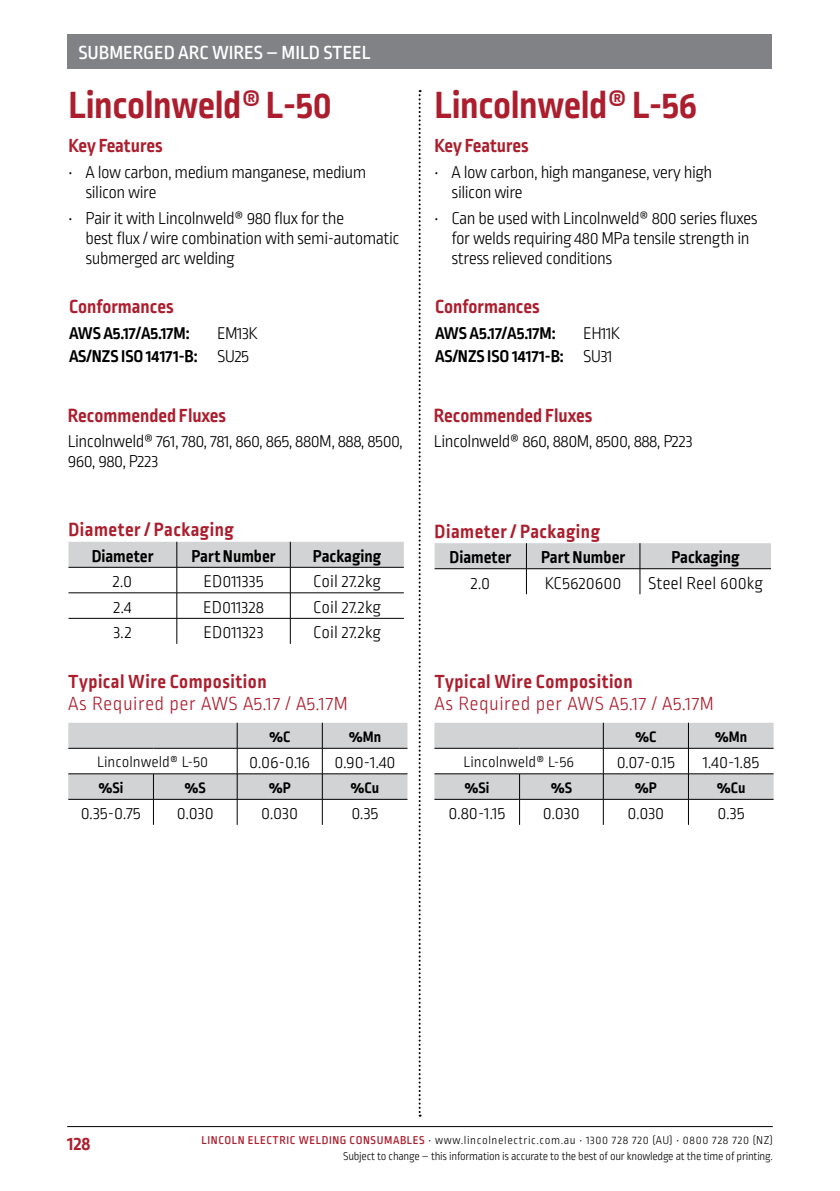
<style>
.page{position:relative;width:840px;height:1191px;background:#fff}
.page>*{position:absolute;margin:0;border:0;box-sizing:border-box;transform-origin:0 0}
.t1{font:700 40px "Ropa Sans Pro";letter-spacing:-.01em;color:#ac1e2d}
.t2{font:700 20px "Ropa Sans Pro";color:#ac1e2d}
.t3{font:700 20px "Ropa Sans Pro";letter-spacing:.025em;color:#ac1e2d}
.t4{font:300 20px "Ropa Sans Pro";letter-spacing:.025em;color:#ac1e2d}
.t5{font:500 20px "Ropa Sans Pro";color:#fff}
.t6{font:300 18px/20px "Ropa Sans Pro";letter-spacing:-.03em;color:#000}
.t7{font:700 18px/23.6px "Ropa Sans Pro";color:#000}
.t8{font:300 18px "Ropa Sans Pro";color:#000}
.t9{font:300 16px "Ropa Sans Pro";color:#000}
.t10{font:700 16px "Ropa Sans Pro";color:#000}
.t11{font:300 12px/16px "Ropa Sans Pro";letter-spacing:-.02em;color:#000;text-align:right}
.s1{font-weight:300}
.s2{font-weight:500;color:#ac1e2d}
</style>
<div class="page">
<hr style="left:67px;top:1126px;width:705px;height:1px;background:#000">
<svg style="left:68px;top:542px;width:335px;height:102px"></svg>
<svg style="left:434px;top:543px;width:336px;height:51px"></svg>
<svg style="left:68px;top:723px;width:339px;height:102px"></svg>
<svg style="left:434px;top:723px;width:339px;height:102px"></svg>
<svg style="left:418px;top:90px;width:2px;height:1026px"></svg>
<div style="left:67px;top:34px;width:704px;height:34px;background:#808285"></div>
<p class="t5" style="left:78px;top:41px;width:294px">SUBMERGED ARC WIRES – MILD STEEL</p>
<h1 class="t1" style="left:68px;top:82px;width:264px">Lincolnweld® L-50</h1>
<h1 class="t1" style="left:434px;top:82px;width:264px">Lincolnweld® L-56</h1>
<p class="t2" style="left:68px;top:134px;width:96px">Key Features</p>
<p class="t6" style="left:85px;top:163px;width:282px;text-indent:-17px">• A low carbon, medium manganese, medium silicon wire</p>
<p class="t6" style="left:85px;top:209px;width:315px;text-indent:-17px">• Pair it with Lincolnweld® 980 flux for the<br>best flux / wire combination with semi-automatic submerged arc welding</p>
<p class="t2" style="left:69px;top:295px;width:106px">Conformances</p>
<p class="t7" style="left:69px;top:322px;width:122px">AWS A5.17/A5.17M:</p>
<p class="t7" style="left:69px;top:322px;width:190px;text-indent:148px"><span class="s1">EM13K<br></span>AS/NZS ISO 14171-B: <span class="s1">SU25</span></p>
<p class="t2" style="left:68px;top:404px;width:160px">Recommended Fluxes</p>
<p class="t6" style="left:68px;top:433px;width:336px">Lincolnweld® 761, 780, 781, 860, 865, 880M, 888, 8500,<br>960, 980, P223</p>
<p class="t3" style="left:68px;top:518px;width:167px">Diameter / Packaging</p>
<p class="t7" style="left:92px;top:545px;width:63px">Diameter</p>
<p class="t7" style="left:191px;top:545px;width:86px">Part Number</p>
<p class="t7" style="left:313px;top:545px;width:70px">Packaging</p>
<p class="t6" style="left:113px;top:572px;width:21px">2.0</p>
<p class="t8" style="left:203px;top:572px;width:62px">ED011335</p>
<p class="t8" style="left:313px;top:572px;width:69px">Coil 27.2kg</p>
<p class="t6" style="left:113px;top:598px;width:20px">2.4</p>
<p class="t8" style="left:203px;top:597px;width:62px">ED011328</p>
<p class="t8" style="left:313px;top:597px;width:69px">Coil 27.2kg</p>
<p class="t6" style="left:113px;top:623px;width:20px">3.2</p>
<p class="t8" style="left:203px;top:623px;width:61px">ED011323</p>
<p class="t8" style="left:313px;top:623px;width:69px">Coil 27.2kg</p>
<p class="t3" style="left:68px;top:670px;width:200px">Typical Wire Composition</p>
<p class="t4" style="left:68px;top:692px;width:281px">As Required per AWS A5.17 / A5.17M</p>
<p class="t10" style="left:269px;top:727px;width:23px">%C</p>
<p class="t10" style="left:348px;top:727px;width:34px">%Mn</p>
<p class="t9" style="left:97px;top:754px;width:113px">Lincolnweld® L-50</p>
<p class="t6" style="left:249px;top:753px;width:62px">0.06-0.16</p>
<p class="t6" style="left:334px;top:753px;width:62px">0.90-1.40</p>
<p class="t10" style="left:98px;top:778px;width:26px">%Si</p>
<p class="t10" style="left:184px;top:778px;width:23px">%S</p>
<p class="t10" style="left:268px;top:778px;width:23px">%P</p>
<p class="t10" style="left:350px;top:778px;width:30px">%Cu</p>
<p class="t6" style="left:81px;top:804px;width:62px">0.35-0.75</p>
<p class="t6" style="left:177px;top:804px;width:38px">0.030</p>
<p class="t6" style="left:261px;top:804px;width:38px">0.030</p>
<p class="t6" style="left:351px;top:804px;width:29px">0.35</p>
<p class="t2" style="left:434px;top:134px;width:96px">Key Features</p>
<p class="t6" style="left:451px;top:163px;width:262px;text-indent:-17px">• A low carbon, high manganese, very high silicon wire</p>
<p class="t6" style="left:451px;top:209px;width:307px;text-indent:-17px">• Can be used with Lincolnweld® 800 series fluxes for welds requiring 480 MPa tensile strength in stress relieved conditions</p>
<p class="t2" style="left:435px;top:295px;width:106px">Conformances</p>
<p class="t7" style="left:435px;top:322px;width:122px">AWS A5.17/A5.17M:</p>
<p class="t7" style="left:435px;top:322px;width:186px;text-indent:148px"><span class="s1">EH11K<br></span>AS/NZS ISO 14171-B: <span class="s1">SU31</span></p>
<p class="t2" style="left:433px;top:404px;width:160px">Recommended Fluxes</p>
<p class="t6" style="left:433px;top:433px;width:260px">Lincolnweld® 860, 880M, 8500, 888, P223</p>
<p class="t3" style="left:434px;top:520px;width:167px">Diameter / Packaging</p>
<p class="t7" style="left:449px;top:546px;width:63px">Diameter</p>
<p class="t7" style="left:540px;top:546px;width:86px">Part Number</p>
<p class="t7" style="left:671px;top:546px;width:70px">Packaging</p>
<p class="t6" style="left:470px;top:574px;width:21px">2.0</p>
<p class="t8" style="left:544px;top:573px;width:78px">KC5620600</p>
<p class="t8" style="left:647px;top:573px;width:116px">Steel Reel 600kg</p>
<p class="t3" style="left:434px;top:670px;width:200px">Typical Wire Composition</p>
<p class="t4" style="left:434px;top:692px;width:281px">As Required per AWS A5.17 / A5.17M</p>
<p class="t10" style="left:635px;top:727px;width:23px">%C</p>
<p class="t10" style="left:714px;top:727px;width:34px">%Mn</p>
<p class="t9" style="left:463px;top:754px;width:112px">Lincolnweld® L-56</p>
<p class="t6" style="left:616px;top:753px;width:60px">0.07-0.15</p>
<p class="t6" style="left:702px;top:753px;width:58px">1.40-1.85</p>
<p class="t10" style="left:464px;top:778px;width:26px">%Si</p>
<p class="t10" style="left:550px;top:778px;width:23px">%S</p>
<p class="t10" style="left:634px;top:778px;width:23px">%P</p>
<p class="t10" style="left:716px;top:778px;width:30px">%Cu</p>
<p class="t6" style="left:448px;top:804px;width:58px">0.80-1.15</p>
<p class="t6" style="left:542px;top:804px;width:38px">0.030</p>
<p class="t6" style="left:627px;top:804px;width:38px">0.030</p>
<p class="t6" style="left:717px;top:804px;width:29px">0.35</p>
<p class="t2" style="left:67px;top:1132px;width:25px">128</p>
<p class="t11" style="left:201px;top:1132px;width:572px"><span class="s2">LINCOLN ELECTRIC WELDING CONSUMABLES</span> • www.lincolnelectric.com.au • 1300 728 720 (AU) • 0800 728 720 (NZ)<br>Subject to change – this information is accurate to the best of our knowledge at the time of printing.</p>
</div>
